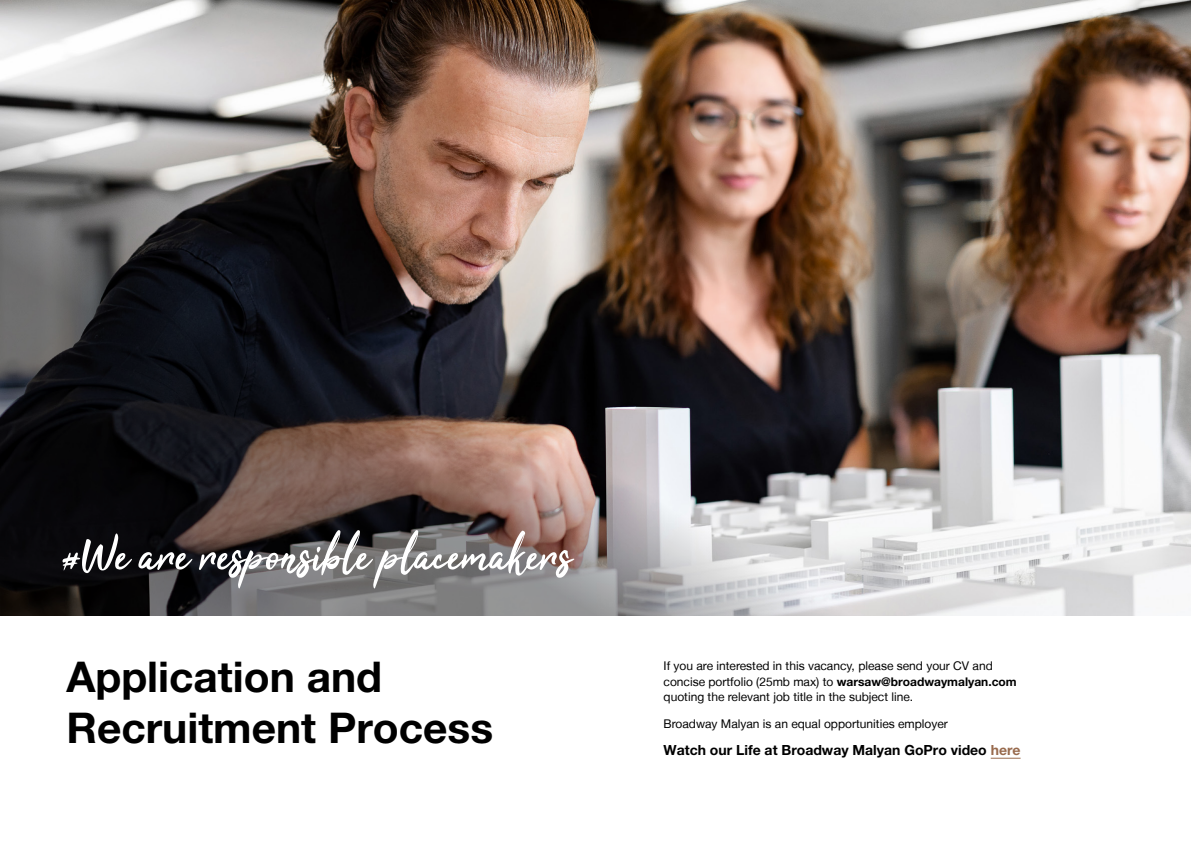
<style>
.page{position:relative;width:1191px;height:842px;background:#fff}
.page>*{position:absolute;margin:0;border:0;box-sizing:border-box;transform-origin:0 0}
.t1{font:700 42.4px/50.9px "Helvetica Neue LT Pro";color:#000}
.t2{font:700 14px "Helvetica Neue LT Pro";color:#000}
.t3{font:12px/15.6px "Helvetica Neue LT";color:#000}
.s1{font-family:"Helvetica Neue LT Pro";font-weight:700}
.s2{color:#986a4d}
</style>
<div class="page">
<hr style="left:990px;top:758px;width:30px;height:1px;background:#986a4d">
<img style="left:0;top:0;width:1191px;height:616px">
<svg style="left:62px;top:530px;width:512px;height:58px;background:#6b6768"></svg>
<h1 class="t1" style="left:66px;top:650px;width:428px">Application and<br>Recruitment Process</h1>
<p class="t3" style="left:663px;top:658px;width:355px">If you are interested in this vacancy, please send your CV and concise portfolio (25mb max) to <span class="s1">warsaw@broadwaymalyan.com </span>quoting the relevant job title in the subject line.</p>
<p class="t3" style="left:663px;top:716px;width:286px">Broadway Malyan is an equal opportunities employer</p>
<p class="t2" style="left:663px;top:741px;width:358px">Watch our Life at Broadway Malyan GoPro video <span class="s2">here</span></p>
</div>
